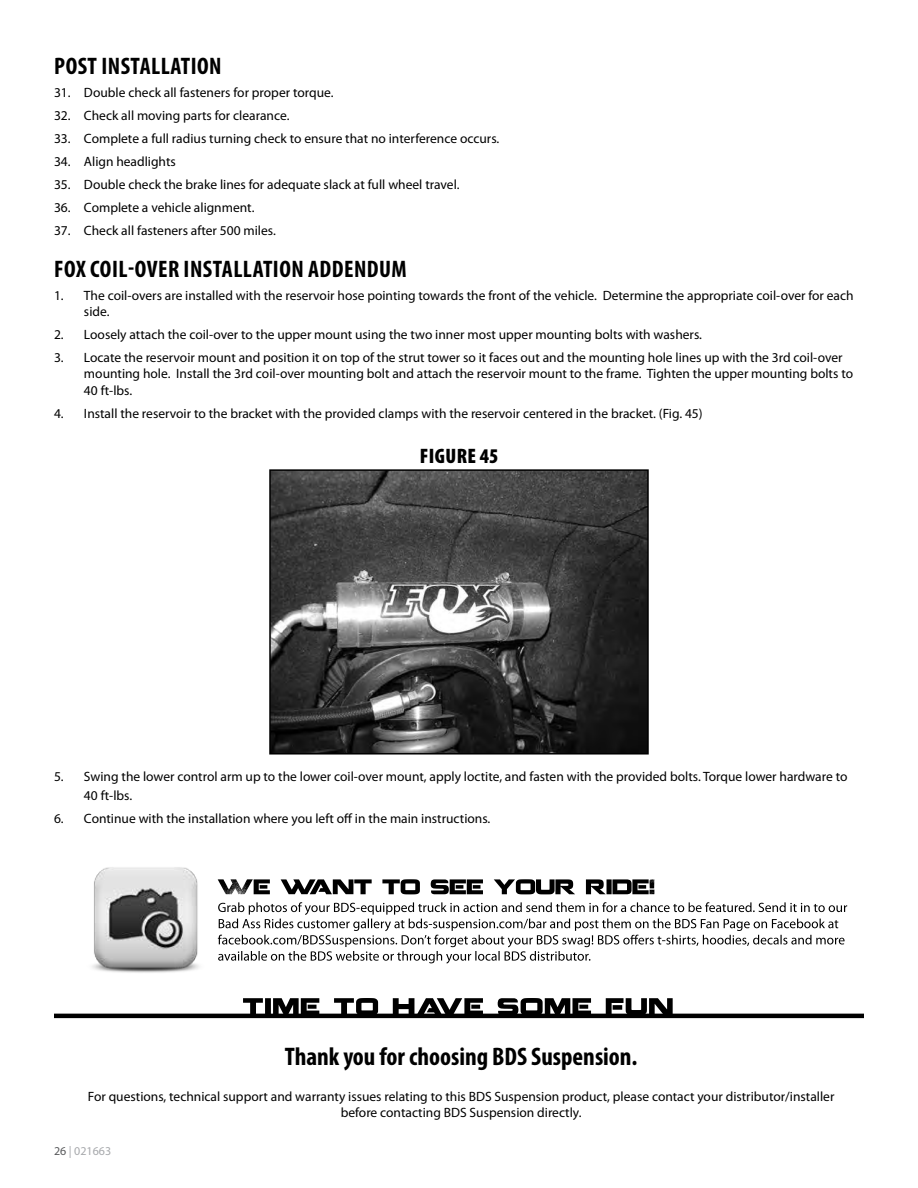
<style>
.page{position:relative;width:918px;height:1188px;background:#fff}
.page>*{position:absolute;margin:0;border:0;box-sizing:border-box;transform-origin:0 0}
.t1{font:700 condensed 25.5px "Myriad Pro";color:#000}
.t2{font:700 condensed 24px "Myriad Pro";letter-spacing:.02em;color:#000}
.t3{font:900 condensed 21px "Myriad Pro";letter-spacing:.02em;color:#000}
.t4{font:13.5px/16.2px "Myriad Pro";color:#000}
.t5{font:12px "Myriad Pro";color:#a7a9ac}
.s1{color:#58595b}
</style>
<div class="page">
<img style="left:272px;top:472px;width:374px;height:280px">
<div style="left:269px;top:469px;width:380px;height:286px;border:2px solid #000"></div>
<img style="left:92px;top:867px;width:126px;height:106px">
<svg style="left:218px;top:902px;width:629px;height:62px"></svg>
<svg style="left:218px;top:879px;width:436px;height:15px"></svg>
<svg style="left:243px;top:998px;width:430px;height:16px"></svg>
<hr style="left:54px;top:1014px;width:810px;height:4px;background:#000">
<h2 class="t2" style="left:54px;top:51px;width:169px">POST INSTALLATION</h2>
<p class="t4" style="left:54px;top:84px;width:281px">31. Double check all fasteners for proper torque.</p>
<p class="t4" style="left:54px;top:107px;width:237px">32. Check all moving parts for clearance.</p>
<p class="t4" style="left:54px;top:130px;width:447px">33. Complete a full radius turning check to ensure that no interference occurs.</p>
<p class="t4" style="left:54px;top:153px;width:123px">34. Align headlights</p>
<p class="t4" style="left:54px;top:176px;width:407px">35. Double check the brake lines for adequate slack at full wheel travel.</p>
<p class="t4" style="left:54px;top:199px;width:202px">36. Complete a vehicle alignment.</p>
<p class="t4" style="left:54px;top:222px;width:223px">37. Check all fasteners after 500 miles.</p>
<h2 class="t2" style="left:54px;top:254px;width:354px">FOX COIL-OVER INSTALLATION ADDENDUM</h2>
<p class="t4" style="left:84px;top:287px;width:771px;text-indent:-30px">1. The coil-overs are installed with the reservoir hose pointing towards the front of the vehicle. Determine the appropriate coil-over for each side.</p>
<p class="t4" style="left:54px;top:326px;width:650px">2. Loosely attach the coil-over to the upper mount using the two inner most upper mounting bolts with washers.</p>
<p class="t4" style="left:84px;top:349px;width:771px;text-indent:-30px">3. Locate the reservoir mount and position it on top of the strut tower so it faces out and the mounting hole lines up with the 3rd coil-over mounting hole. Install the 3rd coil-over mounting bolt and attach the reservoir mount to the frame. Tighten the upper mounting bolts to<br>40 ft-lbs.</p>
<p class="t4" style="left:54px;top:405px;width:650px">4. Install the reservoir to the bracket with the provided clamps with the reservoir centered in the bracket. (Fig. 45)</p>
<h3 class="t3" style="left:420px;top:444px;width:80px">FIGURE 45</h3>
<p class="t4" style="left:84px;top:767px;width:765px;line-height:18.9px;text-indent:-30px">5. Swing the lower control arm up to the lower coil-over mount, apply loctite, and fasten with the provided bolts. Torque lower hardware to<br>40 ft-lbs.</p>
<p class="t4" style="left:54px;top:810px;width:438px">6. Continue with the installation where you left off in the main instructions.</p>
<h1 class="t1" style="left:285px;top:1040px;width:354px">Thank you for choosing BDS Suspension.</h1>
<p class="t4" style="left:88px;top:1088px;width:748px;text-align:center">For questions, technical support and warranty issues relating to this BDS Suspension product, please contact your distributor/installer before contacting BDS Suspension directly.</p>
<p class="t5" style="left:54px;top:1143px;width:59px"><span class="s1">26</span> | 021663</p>
</div>
